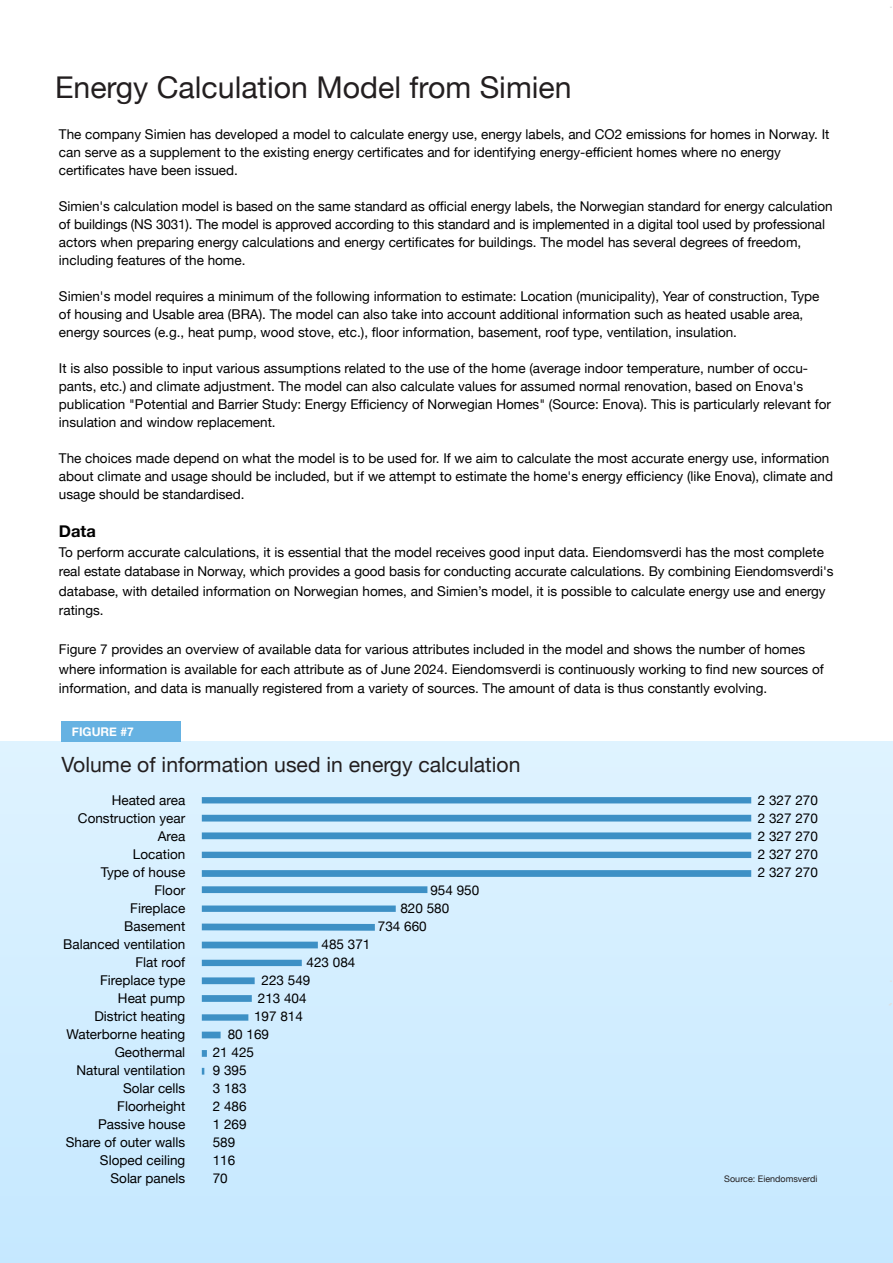
<style>
.page{position:relative;width:893px;height:1263px;background:#fff}
.page>*{position:absolute;margin:0;border:0;box-sizing:border-box;transform-origin:0 0}
.t1{font:30px "Helvetica Neue";color:#231f20}
.t2{font:21px "Helvetica Neue";color:#231f20}
.t3{font:700 16.5px "Helvetica Neue";color:#000}
.t4{font:13.5px/18px "Helvetica Neue";color:#000}
.t5{font:700 12px "Helvetica Neue";color:#fff}
.t6{font:9px "Helvetica Neue";color:#231f20}
</style>
<div class="page">
<div style="left:0;top:741px;width:893px;height:522px;background:linear-gradient(to bottom,#dff3ff,#c5e8ff)"></div>
<svg style="left:202px;top:797px;width:549px;height:277px;background:#bcdff5"></svg>
<div style="left:62px;top:721px;width:119px;height:21px;background:#66b2e2"></div>
<h1 class="t1" style="left:55px;top:66px;width:518px">Energy Calculation Model from Simien</h1>
<p class="t4" style="left:59px;top:126px;width:772px">The company Simien has developed a model to calculate energy use, energy labels, and CO2 emissions for homes in Norway. It can serve as a supplement to the existing energy certificates and for identifying energy-efficient homes where no energy certificates have been issued.</p>
<p class="t4" style="left:59px;top:198px;width:775px">Simien's calculation model is based on the same standard as official energy labels, the Norwegian standard for energy calculation of buildings (NS 3031). The model is approved according to this standard and is implemented in a digital tool used by professional actors when preparing energy calculations and energy certificates for buildings. The model has several degrees of freedom, including features of the home.</p>
<p class="t4" style="left:59px;top:288px;width:762px">Simien's model requires a minimum of the following information to estimate: Location (municipality), Year of construction, Type of housing and Usable area (BRA). The model can also take into account additional information such as heated usable area, energy sources (e.g., heat pump, wood stove, etc.), floor information, basement, roof type, ventilation, insulation.</p>
<p class="t4" style="left:59px;top:360px;width:773px">It is also possible to input various assumptions related to the use of the home (average indoor temperature, number of occu&shy;pants, etc.) and climate adjustment. The model can also calculate values for assumed normal renovation, based on Enova's publication "Potential and Barrier Study: Energy Efficiency of Norwegian Homes" (Source: Enova). This is particularly relevant for insulation and window replacement.</p>
<p class="t4" style="left:59px;top:450px;width:776px">The choices made depend on what the model is to be used for. If we aim to calculate the most accurate energy use, information about climate and usage should be included, but if we attempt to estimate the home's energy efficiency (like Enova), climate and usage should be standardised.</p>
<p class="t3" style="left:59px;top:519px;width:38px">Data</p>
<p class="t4" style="left:59px;top:543px;width:776px;line-height:19.5px">To perform accurate calculations, it is essential that the model receives good input data. Eiendomsverdi has the most complete real estate database in Norway, which provides a good basis for conducting accurate calculations. By combining Eiendomsverdi's database, with detailed information on Norwegian homes, and Simien’s model, it is possible to calculate energy use and energy ratings.</p>
<p class="t4" style="left:59px;top:641px;width:766px;line-height:19.5px">Figure 7 provides an overview of available data for various attributes included in the model and shows the number of homes where information is available for each attribute as of June 2024. Eiendomsverdi is continuously working to find new sources of information, and data is manually registered from a variety of sources. The amount of data is thus constantly evolving.</p>
<p class="t5" style="left:72px;top:722px;width:63px">FIGURE #7</p>
<h2 class="t2" style="left:62px;top:749px;width:460px">Volume of information used in energy calculation</h2>
<p class="t4" style="left:63px;top:792px;width:124px;text-align:right">Heated area<br>Construction year<br>Area<br>Location<br>Type of house<br>Floor<br>Fireplace<br>Basement<br>Balanced ventilation<br>Flat roof<br>Fireplace type<br>Heat pump<br>District heating<br>Waterborne heating<br>Geothermal<br>Natural ventilation<br>Solar cells<br>Floorheight<br>Passive house<br>Share of outer walls<br>Sloped ceiling<br>Solar panels</p>
<p class="t4" style="left:758px;top:792px;width:62px;text-align:justify">2 327 270<br>2 327 270<br>2 327 270<br>2 327 270<br>2 327 270</p>
<p class="t4" style="left:430px;top:882px;width:50px">954 950</p>
<p class="t4" style="left:400px;top:900px;width:50px">820 580</p>
<p class="t4" style="left:378px;top:918px;width:50px">734 660</p>
<p class="t4" style="left:322px;top:936px;width:50px">485 371</p>
<p class="t4" style="left:307px;top:954px;width:50px">423 084</p>
<p class="t4" style="left:262px;top:972px;width:50px">223 549</p>
<p class="t4" style="left:258px;top:990px;width:50px">213 404</p>
<p class="t4" style="left:254px;top:1008px;width:50px">197 814</p>
<p class="t4" style="left:228px;top:1026px;width:43px">80 169</p>
<p class="t4" style="left:213px;top:1044px;width:43px">21 425</p>
<p class="t4" style="left:213px;top:1062px;width:35px">9 395</p>
<p class="t4" style="left:213px;top:1080px;width:35px">3 183</p>
<p class="t4" style="left:213px;top:1098px;width:35px">2 486</p>
<p class="t4" style="left:213px;top:1116px;width:35px">1 269</p>
<p class="t4" style="left:213px;top:1134px;width:24px">589</p>
<p class="t4" style="left:213px;top:1152px;width:24px">116</p>
<p class="t4" style="left:213px;top:1170px;width:17px">70</p>
<p class="t6" style="left:724px;top:1172px;width:95px">Source: Eiendomsverdi</p>
</div>
